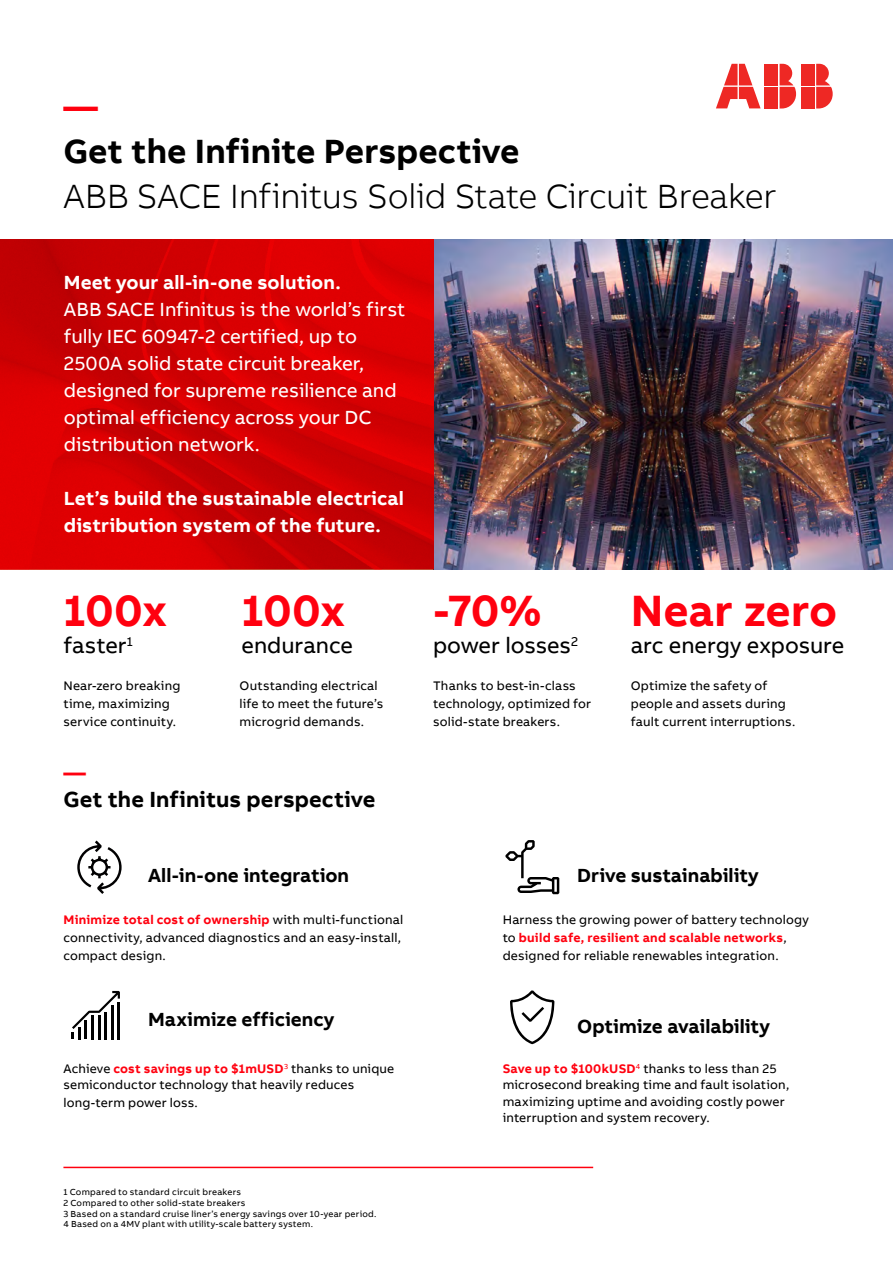
<style>
.page{position:relative;width:893px;height:1263px;background:#fff}
.page>*{position:absolute;margin:0;border:0;box-sizing:border-box;transform-origin:0 0}
.t1{font:700 45px "AB Bvoice";letter-spacing:-.005em;color:#ff000f}
.t2{font:300 34.5px "AB Bvoice";letter-spacing:-.01em;color:#000}
.t3{font:700 34.5px "AB Bvoice";color:#000}
.t4{font:700 34.5px "AB Bvoice";color:#ff000f}
.t5{font:22.5px "AB Bvoice";color:#000}
.t6{font:700 22.5px "AB Bvoice";letter-spacing:.005em;color:#000}
.t7{font:700 22.5px "AB Bvoice";color:#ff000f}
.t8{font:19.5px/27px "AB Bvoice";color:#fff}
.t9{font:700 19.5px/27px "AB Bvoice";letter-spacing:.005em;color:#fff}
.t10{font:700 19.5px "AB Bvoice";color:#000}
.t11{font:12.75px/18px "AB Bvoice";letter-spacing:.015em;color:#000}
.t12{font:9px/10.8px "AB Bvoice";letter-spacing:.025em;color:#000}
.s1{font-weight:700;color:#ff000f}
</style>
<div class="page">
<img style="left:433px;top:239px;width:460px;height:330px">
<svg style="left:0;top:239px;width:433px;height:330px;background:#d20002"></svg>
<svg style="left:505px;top:840px;width:54px;height:54px"></svg>
<svg style="left:72px;top:991px;width:48px;height:48px"></svg>
<hr style="left:118px;top:1002px;width:2px;height:37px;background:#000">
<svg style="left:510px;top:990px;width:45px;height:54px"></svg>
<svg style="left:77px;top:841px;width:45px;height:52px"></svg>
<svg style="left:716px;top:64px;width:45px;height:44px"></svg>
<svg style="left:816px;top:64px;width:17px;height:44px"></svg>
<div style="left:801px;top:64px;width:14px;height:21px;background:#ee2824"></div>
<div style="left:801px;top:87px;width:14px;height:21px;background:#ee2824"></div>
<svg style="left:780px;top:64px;width:16px;height:44px"></svg>
<div style="left:765px;top:64px;width:13px;height:21px;background:#ee2824"></div>
<div style="left:765px;top:87px;width:13px;height:21px;background:#ee2824"></div>
<hr style="left:63px;top:1167px;width:530px;height:1px;background:#ff000f">
<h2 class="t4" style="left:63px;top:84px;width:36px">—</h2>
<h2 class="t3" style="left:63px;top:129px;width:457px">Get the Infinite Perspective</h2>
<h2 class="t2" style="left:63px;top:176px;width:715px">ABB SACE Infinitus Solid State Circuit Breaker</h2>
<h3 class="t9" style="left:64px;top:269px;width:278px">Meet your all-in-one solution.</h3>
<h3 class="t8" style="left:64px;top:296px;width:343px">ABB SACE Infinitus is the world’s first fully IEC 60947-2 certified, up to 2500A solid state circuit breaker, designed for supreme resilience and optimal efficiency across your DC distribution network.</h3>
<h3 class="t9" style="left:64px;top:485px;width:342px">Let’s build the sustainable electrical distribution system of the future.</h3>
<h1 class="t1" style="left:63px;top:583px;width:105px">100x</h1>
<h3 class="t5" style="left:63px;top:632px;width:71px">faster<sup>1</sup></h3>
<h1 class="t1" style="left:242px;top:583px;width:105px">100x</h1>
<h3 class="t5" style="left:241px;top:632px;width:113px">endurance</h3>
<h1 class="t1" style="left:433px;top:583px;width:110px">-70%</h1>
<h3 class="t5" style="left:433px;top:632px;width:147px">power losses<sup>2</sup></h3>
<h1 class="t1" style="left:631px;top:583px;width:208px">Near zero</h1>
<h3 class="t5" style="left:631px;top:632px;width:215px">arc energy exposure</h3>
<p class="t11" style="left:240px;top:677px;width:145px">Outstanding electrical life to meet the future’s microgrid demands.</p>
<p class="t11" style="left:631px;top:677px;width:166px">Optimize the safety of people and assets during fault current interruptions.</p>
<p class="t11" style="left:63px;top:677px;width:119px">Near-zero breaking time, maximizing service continuity.</p>
<p class="t11" style="left:433px;top:677px;width:160px">Thanks to best-in-class technology, optimized for solid-state breakers.</p>
<h3 class="t7" style="left:63px;top:758px;width:24px">—</h3>
<h3 class="t6" style="left:63px;top:785px;width:313px">Get the Infinitus perspective</h3>
<h3 class="t10" style="left:148px;top:863px;width:203px">All-in-one integration</h3>
<p class="t11" style="left:63px;top:911px;width:341px"><span class="s1">Minimize total cost of ownership</span> with multi-functional connectivity, advanced diagnostics and an easy-install, compact design.</p>
<h3 class="t10" style="left:148px;top:1007px;width:188px">Maximize efficiency</h3>
<p class="t11" style="left:63px;top:1060px;width:332px;line-height:16.5px">Achieve <span class="s1">cost savings up to $1mUSD</span><sup>3</sup> thanks to unique semiconductor technology that heavily reduces</p>
<p class="t11" style="left:63px;top:1094px;width:136px">long-term power loss.</p>
<p class="t12" style="left:63px;top:1187px;width:315px">1 Compared to standard circuit breakers<br>2 Compared to other solid-state breakers<br>3 Based on a standard cruise liner’s energy savings over 10-year period.<br>4 Based on a 4MV plant with utility-scale battery system.</p>
<h3 class="t10" style="left:577px;top:863px;width:183px">Drive sustainability</h3>
<p class="t11" style="left:503px;top:911px;width:308px">Harness the growing power of battery technology to <span class="s1">build safe, resilient and scalable networks</span>, designed for reliable renewables integration.</p>
<h3 class="t10" style="left:577px;top:1014px;width:194px">Optimize availability</h3>
<p class="t11" style="left:503px;top:1060px;width:288px;line-height:16.5px"><span class="s1">Save up to $100kUSD</span><sup>4</sup> thanks to less than 25 microsecond breaking time and fault isolation, maximizing uptime and avoiding costly power interruption and system recovery.</p>
</div>
